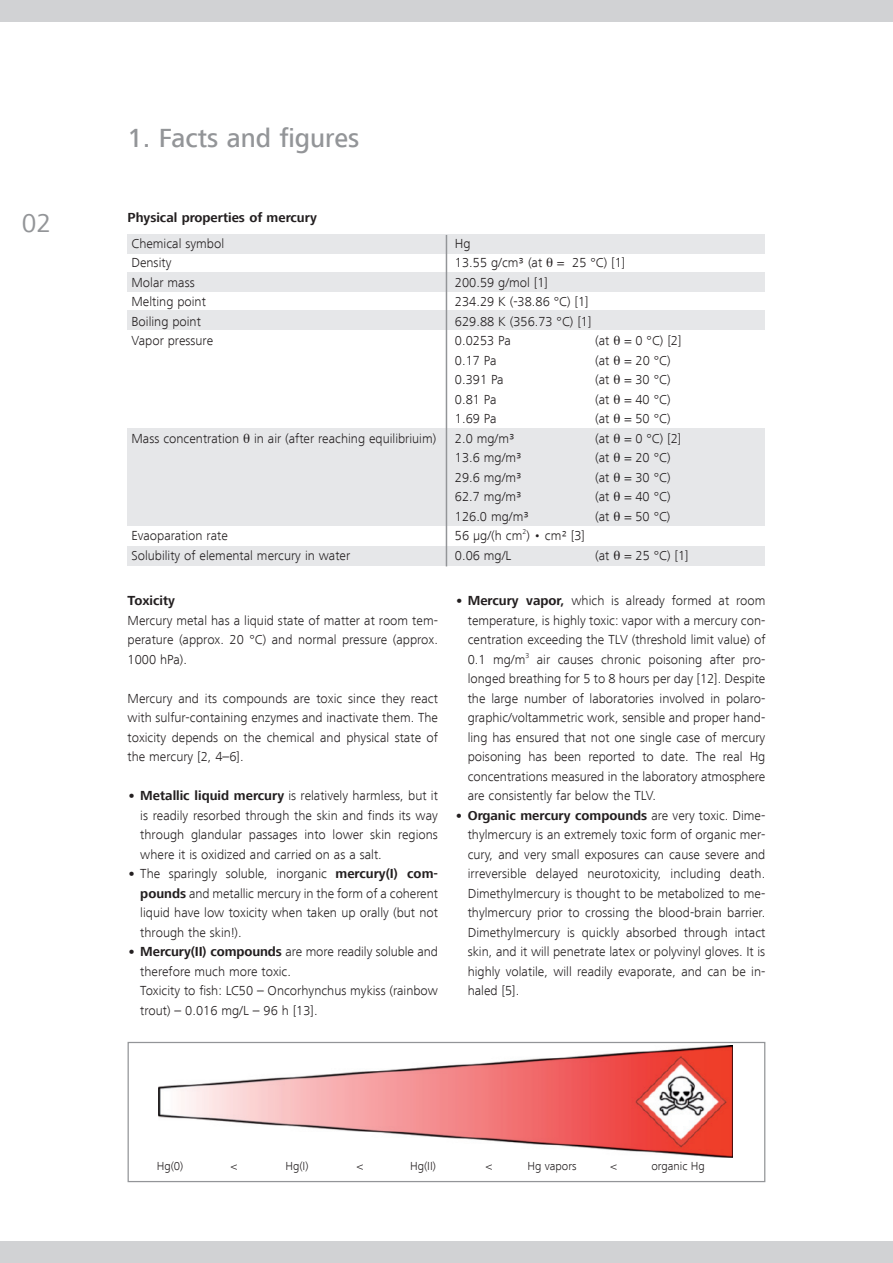
<style>
.page{position:relative;width:893px;height:1263px;background:#fff}
.page>*{position:absolute;margin:0;border:0;box-sizing:border-box;transform-origin:0 0}
.t1{font:500 27px "Frutiger Next LT";color:#939598}
.t2{font:27px "Frutiger Next LT";color:#939598}
.t3{font:300 13.5px/19.5px "Frutiger Next LT";color:#231f20;text-align:justify}
.t4{font:700 13.5px "Frutiger Next LT";color:#231f20}
.t5{font:300 12px "Frutiger Next LT";color:#231f20}
.s1{font-weight:800}
.s2{font-weight:700}
</style>
<div class="page">
<div style="left:128px;top:272px;width:637px;height:20px;background:#e6e7e9"></div>
<div style="left:127px;top:310px;width:638px;height:20px;background:#e6e7e9"></div>
<div style="left:128px;top:428px;width:637px;height:98px;background:#e6e7e9"></div>
<div style="left:128px;top:546px;width:637px;height:19px;background:#e6e7e9"></div>
<div style="left:0;top:1242px;width:893px;height:21px;background:#d1d2d4"></div>
<div style="left:0;top:0;width:893px;height:21px;background:#d1d2d4"></div>
<div style="left:128px;top:234px;width:637px;height:19px;background:#e6e7e9"></div>
<hr style="left:446px;top:235px;width:1px;height:331px;background:#939598">
<img style="left:159px;top:1045px;width:574px;height:112px">
<div style="left:128px;top:1042px;width:637px;height:140px;border:1px solid #939598"></div>
<h1 class="t2" style="left:22px;top:208px;width:31px">02</h1>
<h1 class="t1" style="left:128px;top:123px;width:233px">1. Facts and figures</h1>
<p class="t4" style="left:128px;top:210px;width:191px">Physical properties of mercury</p>
<p class="t3" style="left:131px;top:234px;width:94px">Chemical symbol</p>
<p class="t3" style="left:455px;top:234px;width:17px">Hg</p>
<p class="t3" style="left:131px;top:253px;width:41px">Density</p>
<p class="t3" style="left:455px;top:253px;width:172px">13.55 g/cm³ (at = 25 °C) [1]</p>
<p class="t3" style="left:131px;top:273px;width:65px">Molar mass</p>
<p class="t3" style="left:455px;top:273px;width:95px">200.59 g/mol [1]</p>
<p class="t3" style="left:131px;top:292px;width:76px">Melting point</p>
<p class="t3" style="left:455px;top:292px;width:135px">234.29 K (-38.86 °C) [1]</p>
<p class="t3" style="left:131px;top:312px;width:71px">Boiling point</p>
<p class="t3" style="left:455px;top:312px;width:138px">629.88 K (356.73 °C) [1]</p>
<p class="t3" style="left:131px;top:331px;width:83px">Vapor pressure</p>
<p class="t3" style="left:455px;top:331px;width:57px">0.0253 Pa</p>
<p class="t3" style="left:595px;top:331px;width:88px">(at = 0 °C) [2]</p>
<p class="t3" style="left:455px;top:351px;width:43px">0.17 Pa</p>
<p class="t3" style="left:595px;top:351px;width:77px">(at = 20 °C)</p>
<p class="t3" style="left:455px;top:370px;width:50px">0.391 Pa</p>
<p class="t3" style="left:595px;top:370px;width:77px">(at = 30 °C)</p>
<p class="t3" style="left:455px;top:390px;width:43px">0.81 Pa</p>
<p class="t3" style="left:595px;top:390px;width:77px">(at = 40 °C)</p>
<p class="t3" style="left:455px;top:409px;width:43px">1.69 Pa</p>
<p class="t3" style="left:595px;top:409px;width:77px">(at = 50 °C)</p>
<p class="t3" style="left:131px;top:429px;width:306px">Mass concentration in air (after reaching equilibriuim)</p>
<p class="t3" style="left:455px;top:429px;width:61px">2.0 mg/m³</p>
<p class="t3" style="left:595px;top:429px;width:88px">(at = 0 °C) [2]</p>
<p class="t3" style="left:455px;top:448px;width:68px">13.6 mg/m³</p>
<p class="t3" style="left:595px;top:448px;width:77px">(at = 20 °C)</p>
<p class="t3" style="left:455px;top:468px;width:68px">29.6 mg/m³</p>
<p class="t3" style="left:595px;top:468px;width:77px">(at = 30 °C)</p>
<p class="t3" style="left:455px;top:487px;width:68px">62.7 mg/m³</p>
<p class="t3" style="left:595px;top:487px;width:77px">(at = 40 °C)</p>
<p class="t3" style="left:455px;top:507px;width:76px">126.0 mg/m³</p>
<p class="t3" style="left:595px;top:507px;width:77px">(at = 50 °C)</p>
<p class="t3" style="left:131px;top:526px;width:98px">Evaoparation rate</p>
<p class="t3" style="left:455px;top:526px;width:132px">56 µg/(h cm<sup>2</sup>) • cm² [3]</p>
<p class="t3" style="left:131px;top:546px;width:220px">Solubility of elemental mercury in water</p>
<p class="t3" style="left:455px;top:546px;width:58px">0.06 mg/L</p>
<p class="t3" style="left:595px;top:546px;width:95px">(at = 25 °C) [1]</p>
<p class="t4" style="left:128px;top:593px;width:49px">Toxicity</p>
<p class="t3" style="left:128px;top:610px;width:312px">Mercury metal has a liquid state of matter at room tem&shy;perature (approx. 20 °C) and normal pressure (approx.<br>1000 hPa).</p>
<p class="t3" style="left:128px;top:688px;width:312px">Mercury and its compounds are toxic since they react with sulfur-containing enzymes and inactivate them. The toxicity depends on the chemical and physical state of the mercury [2, 4–6].</p>
<p class="t3" style="left:140px;top:786px;width:299px;text-indent:-13px"><span class="s1">•</span> <span class="s2">Metallic liquid mercury</span> is relatively harmless, but it is readily resorbed through the skin and finds its way through glandular passages into lower skin regions where it is oxidized and carried on as a salt.</p>
<p class="t3" style="left:140px;top:864px;width:299px;text-indent:-13px"><span class="s1">•</span> The sparingly soluble, inorganic <span class="s2">mercury(I) com&shy;pounds</span> and metallic mercury in the form of a coherent liquid have low toxicity when taken up orally (but not through the skin!).</p>
<p class="t3" style="left:140px;top:942px;width:299px;text-align:left;text-indent:-13px"><span class="s1">•</span> <span class="s2">Mercury(II) compounds</span> are more readily soluble and therefore much more toxic.<br>Toxicity to fish: LC50 – Oncorhynchus mykiss (rainbow trout) – 0.016 mg/L – 96 h [13].</p>
<p class="t3" style="left:468px;top:591px;width:299px;text-indent:-13px"><span class="s1">•</span> <span class="s2">Mercury vapor,</span> which is already formed at room temperature, is highly toxic: vapor with a mercury con&shy;centration exceeding the TLV (threshold limit value) of 0.1 mg/m<sup>3</sup></p>
<p class="t3" style="left:468px;top:649px;width:299px;text-indent:69px">air causes chronic poisoning after pro&shy;longed breathing for 5 to 8 hours per day [12]. Despite the large number of laboratories involved in polaro&shy;graphic/voltammetric work, sensible and proper hand&shy;ling has ensured that not one single case of mercury poisoning has been reported to date. The real Hg concentrations measured in the laboratory atmosphere are consistently far below the TLV.</p>
<p class="t3" style="left:468px;top:805px;width:299px;text-align:left;text-indent:-13px"><span class="s1">•</span> <span class="s2">Organic mercury compounds</span> are very toxic. Dime&shy;thylmercury is an extremely toxic form of organic mer&shy;cury, and very small exposures can cause severe and irreversible delayed neurotoxicity, including death.<br>Dimethylmercury is thought to be metabolized to me-- thylmercury prior to crossing the blood-brain barrier.<br>Dimethylmercury is quickly absorbed through intact skin, and it will penetrate latex or polyvinyl gloves. It is highly volatile, will readily evaporate, and can be in-- haled [5].</p>
<p class="t5" style="left:157px;top:1159px;width:28px">Hg(0)</p>
<p class="t5" style="left:231px;top:1159px;width:8px">&lt;</p>
<p class="t5" style="left:285px;top:1159px;width:25px">Hg(I)</p>
<p class="t5" style="left:357px;top:1159px;width:8px">&lt;</p>
<p class="t5" style="left:410px;top:1159px;width:27px">Hg(II)</p>
<p class="t5" style="left:486px;top:1159px;width:8px">&lt;</p>
<p class="t5" style="left:528px;top:1159px;width:51px">Hg vapors</p>
<p class="t5" style="left:610px;top:1159px;width:8px">&lt;</p>
<p class="t5" style="left:651px;top:1159px;width:55px">organic Hg</p>
</div>
